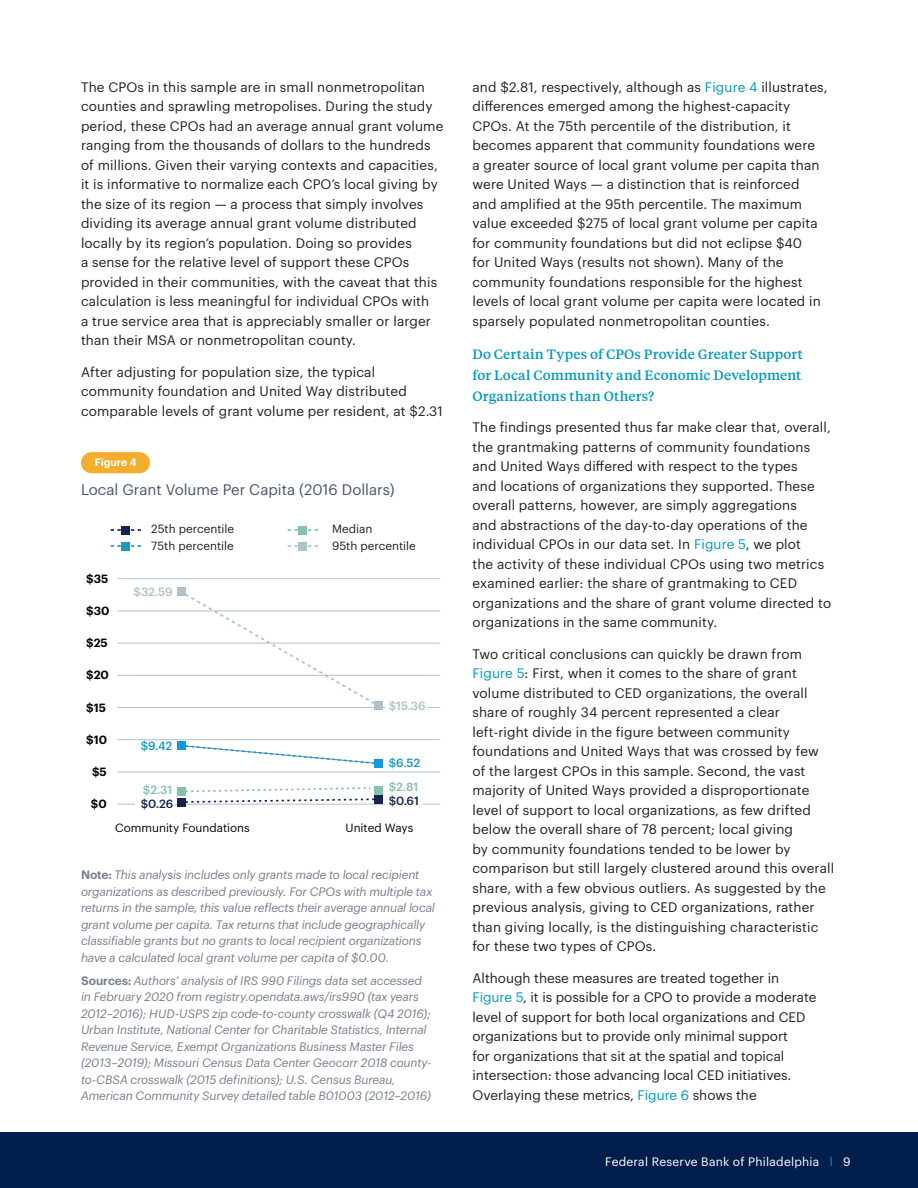
<style>
.page{position:relative;width:918px;height:1188px;background:#fff}
.page>*{position:absolute;margin:0;border:0;box-sizing:border-box;transform-origin:0 0}
.SUB_TO_USE{font:15px "Graphik";color:#495668}
.Body{font:13.5px/19.5px "Graphik";letter-spacing:.01em;color:#231f20}
.sub_headers{font:500 13.5px/21px "Tiempos Text";letter-spacing:.01em;color:#0099bd;text-align:justify}
.Table_Notes___Source{font:italic 12px/16.5px "Graphik";letter-spacing:-.015em;color:#77808e}
.t1{font:12px "Graphik";letter-spacing:.02em;color:#fff}
.t2{font:11.7px "Graphik";color:#231f20}
.t3{font:11.7px "Graphik";color:#040503}
.t4{font:600 11.7px "Graphik";color:#040503}
.t5{font:500 11.7px "Graphik";color:#afc2c9}
.t6{font:500 11.7px "Graphik";color:#1d99bd}
.t7{font:500 11.7px "Graphik";color:#86c1ac}
.t8{font:500 11.7px "Graphik";color:#172250}
.Article_Title{font:600 10.65px "Graphik";color:#fff}
.s1{font-weight:600;font-style:normal}
.s2{color:#0099bd}
.s3{font-family:"Futura BT";font-weight:500;font-stretch:condensed}
</style>
<div class="page">
<div style="left:0;top:1132px;width:907px;height:56px;background:#011e4d"></div>
<div style="left:92px;top:452px;width:47px;height:21px;background:#f3ae2f"></div>
<div style="left:177px;top:787px;width:8px;height:8px;background:#86c1ac"></div>
<div style="left:122px;top:526px;width:8px;height:8px;background:#172250"></div>
<svg style="left:111px;top:529px;width:30px;height:2px"></svg>
<div style="left:122px;top:542px;width:8px;height:8px;background:#1d99bd"></div>
<svg style="left:111px;top:545px;width:30px;height:2px"></svg>
<div style="left:299px;top:542px;width:8px;height:8px;background:#afc2c9"></div>
<svg style="left:288px;top:545px;width:30px;height:2px"></svg>
<div style="left:299px;top:526px;width:8px;height:8px;background:#86c1ac"></div>
<svg style="left:288px;top:529px;width:30px;height:2px"></svg>
<hr style="left:175px;top:804px;width:210px;height:1px;background:#afc2c9">
<hr style="left:117px;top:707px;width:268px;height:1px;background:#afc2c9">
<hr style="left:117px;top:675px;width:323px;height:1px;background:#afc2c9">
<hr style="left:117px;top:578px;width:323px;height:1px;background:#afc2c9">
<hr style="left:117px;top:611px;width:323px;height:1px;background:#afc2c9">
<hr style="left:117px;top:643px;width:323px;height:1px;background:#afc2c9">
<hr style="left:117px;top:739px;width:323px;height:1px;background:#afc2c9">
<hr style="left:117px;top:772px;width:323px;height:1px;background:#afc2c9">
<svg style="left:117px;top:804px;width:18px;height:1px"></svg>
<svg style="left:428px;top:707px;width:12px;height:1px"></svg>
<svg style="left:423px;top:804px;width:17px;height:1px"></svg>
<svg style="left:179px;top:590px;width:202px;height:117px"></svg>
<div style="left:177px;top:588px;width:8px;height:8px;background:#afc2c9"></div>
<div style="left:375px;top:702px;width:8px;height:8px;background:#afc2c9"></div>
<svg style="left:185px;top:744px;width:194px;height:21px"></svg>
<div style="left:375px;top:760px;width:8px;height:8px;background:#1399d7"></div>
<div style="left:177px;top:742px;width:8px;height:8px;background:#1399d7"></div>
<div style="left:375px;top:786px;width:8px;height:8px;background:#86c1ac"></div>
<svg style="left:181px;top:786px;width:198px;height:18px"></svg>
<div style="left:177px;top:798px;width:8px;height:8px;background:#172250"></div>
<div style="left:375px;top:795px;width:8px;height:8px;background:#172250"></div>
<p class="Body" style="left:81px;top:76px;width:364px">The CPOs in this sample are in small nonmetropolitan counties and sprawling metropolises. During the study period, these CPOs had an average annual grant volume ranging from the thousands of dollars to the hundreds of millions. Given their varying contexts and capacities, it is informative to normalize each CPO’s local giving by the size of its region — a process that simply involves dividing its average annual grant volume distributed locally by its region’s population. Doing so provides<br>a sense for the relative level of support these CPOs provided in their communities, with the caveat that this calculation is less meaningful for individual CPOs with<br>a true service area that is appreciably smaller or larger than their MSA or nonmetropolitan county.</p>
<p class="Body" style="left:81px;top:361px;width:363px">After adjusting for population size, the typical community foundation and United Way distributed comparable levels of grant volume per resident, at $2.31</p>
<p class="Article_Title" style="left:95px;top:454px;width:43px">Figure 4</p>
<p class="SUB_TO_USE" style="left:81px;top:479px;width:315px">Local Grant Volume Per Capita (2016 Dollars)</p>
<p class="t2" style="left:151px;top:520px;width:84px">25th percentile</p>
<p class="t2" style="left:332px;top:520px;width:42px">Median</p>
<p class="t2" style="left:151px;top:537px;width:84px">75th percentile</p>
<p class="t2" style="left:332px;top:537px;width:85px">95th percentile</p>
<p class="t5" style="left:134px;top:583px;width:41px">$32.59</p>
<p class="t4" style="left:86px;top:570px;width:24px">$35</p>
<p class="t4" style="left:86px;top:602px;width:25px">$30</p>
<p class="t4" style="left:86px;top:634px;width:23px">$25</p>
<p class="t4" style="left:86px;top:666px;width:24px">$20</p>
<p class="t4" style="left:86px;top:699px;width:21px">$15</p>
<p class="t4" style="left:86px;top:731px;width:22px">$10</p>
<p class="t4" style="left:92px;top:763px;width:16px">$5</p>
<p class="t4" style="left:91px;top:795px;width:17px">$0</p>
<p class="t5" style="left:389px;top:696px;width:38px">$15.36</p>
<p class="t6" style="left:141px;top:737px;width:33px">$9.42</p>
<p class="t6" style="left:389px;top:754px;width:33px">$6.52</p>
<p class="t7" style="left:143px;top:781px;width:31px">$2.31</p>
<p class="t7" style="left:389px;top:778px;width:31px">$2.81</p>
<p class="t8" style="left:141px;top:795px;width:34px">$0.26</p>
<p class="t8" style="left:389px;top:792px;width:32px">$0.61</p>
<p class="t3" style="left:115px;top:819px;width:136px">Community Foundations</p>
<p class="t3" style="left:346px;top:819px;width:69px">United Ways</p>
<p class="Table_Notes___Source" style="left:81px;top:866px;width:356px"><span class="s1">Note:</span> This analysis includes only grants made to local recipient organizations as described previously. For CPOs with multiple tax returns in the sample, this value reflects their average annual local grant volume per capita. Tax returns that include geographically classifiable grants but no grants to local recipient organizations have a calculated local grant volume per capita of $0.00.</p>
<p class="Table_Notes___Source" style="left:81px;top:971px;width:352px"><span class="s1">Sources:</span> Authors’ analysis of IRS 990 Filings data set accessed in February 2020 from registry.opendata.aws/irs990 (tax years 2012–2016); HUD-USPS zip code-to-county crosswalk (Q4 2016); Urban Institute, National Center for Charitable Statistics, Internal Revenue Service, Exempt Organizations Business Master Files (2013–2019); Missouri Census Data Center Geocorr 2018 county&shy;to-CBSA crosswalk (2015 definitions); U.S. Census Bureau, American Community Survey detailed table B01003 (2012–2016)</p>
<p class="Body" style="left:472px;top:76px;width:357px">and $2.81, respectively, although as <span class="s2">Figure 4</span> illustrates, differences emerged among the highest-capacity CPOs. At the 75th percentile of the distribution, it becomes apparent that community foundations were<br>a greater source of local grant volume per capita than were United Ways — a distinction that is reinforced<br>and amplified at the 95th percentile. The maximum value exceeded $275 of local grant volume per capita for community foundations but did not eclipse $40<br>for United Ways (results not shown). Many of the community foundations responsible for the highest levels of local grant volume per capita were located in sparsely populated nonmetropolitan counties.</p>
<p class="sub_headers" style="left:472px;top:343px;width:332px">Do Certain Types of CPOs Provide Greater Support for Local Community and Economic Development Organizations than Others?</p>
<p class="Body" style="left:472px;top:417px;width:360px">The findings presented thus far make clear that, overall, the grantmaking patterns of community foundations and United Ways differed with respect to the types<br>and locations of organizations they supported. These overall patterns, however, are simply aggregations<br>and abstractions of the day-to-day operations of the individual CPOs in our data set. In <span class="s2">Figure 5</span>, we plot<br>the activity of these individual CPOs using two metrics examined earlier: the share of grantmaking to CED organizations and the share of grant volume directed to organizations in the same community.</p>
<p class="Body" style="left:472px;top:643px;width:363px">Two critical conclusions can quickly be drawn from <span class="s2">Figure 5</span>: First, when it comes to the share of grant volume distributed to CED organizations, the overall share of roughly 34 percent represented a clear left-right divide in the figure between community foundations and United Ways that was crossed by few of the largest CPOs in this sample. Second, the vast majority of United Ways provided a disproportionate level of support to local organizations, as few drifted below the overall share of 78 percent; local giving<br>by community foundations tended to be lower by comparison but still largely clustered around this overall share, with a few obvious outliers. As suggested by the previous analysis, giving to CED organizations, rather than giving locally, is the distinguishing characteristic for these two types of CPOs.</p>
<p class="Body" style="left:472px;top:967px;width:346px">Although these measures are treated together in <span class="s2">Figure 5</span>, it is possible for a CPO to provide a moderate level of support for both local organizations and CED organizations but to provide only minimal support<br>for organizations that sit at the spatial and topical intersection: those advancing local CED initiatives.<br>Overlaying these metrics, <span class="s2">Figure 6</span> shows the</p>
<p class="t1" style="left:605px;top:1152px;width:247px">Federal Reserve Bank of Philadelphia <span class="s3">9</span><span class="s2">l</span> 9</p>
<p class="t1" style="left:559px;top:1152px;width:255px">FEDERAL RESERVE BANK OF PHILADELPHIA</p>
</div>
